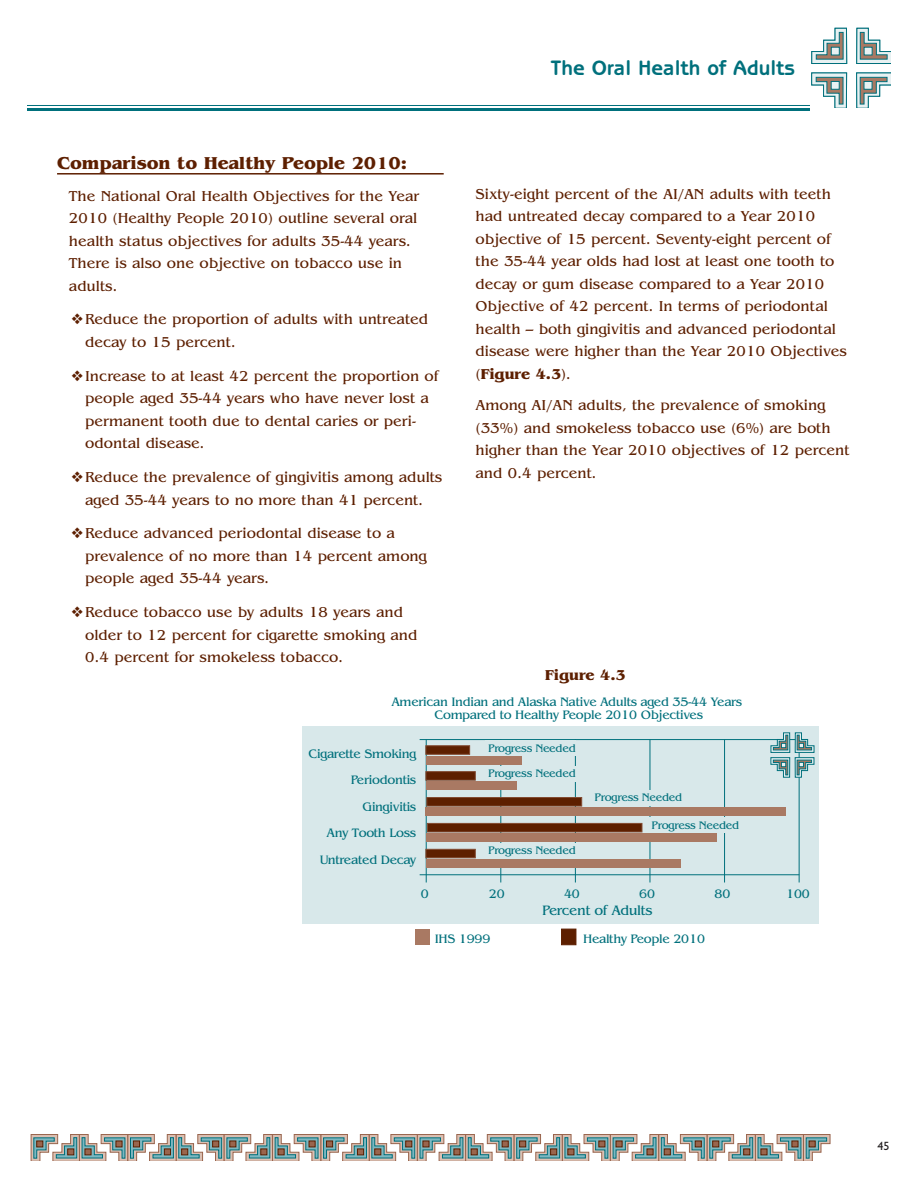
<style>
.page{position:relative;width:918px;height:1188px;background:#fff}
.page>*{position:absolute;margin:0;border:0;box-sizing:border-box;transform-origin:0 0}
.t1{font:700 21px "Benguiat Gothic";color:#00707c}
.t2{font:700 18px "Benguiat";color:#5d1f00}
.t3{font:15px/22.5px "Benguiat";color:#5d1f00}
.t4{font:700 15px "Benguiat";color:#5d1f00}
.t5{font:14.25px "Benguiat";letter-spacing:-.025em;color:#00707c}
.t6{font:12.9px/26.5px "Benguiat";letter-spacing:-.025em;color:#00707c;text-align:center}
.t7{font:12px "Gill Sans";color:#231f20}
.t8{font:11.4px "Benguiat";letter-spacing:-.025em;color:#00707c}
.s1{font-weight:700}
</style>
<div class="page">
<hr style="left:27px;top:108px;width:783px;height:3px;background:#00707c">
<hr style="left:27px;top:105px;width:783px;height:1px;background:#00707c">
<svg style="left:31px;top:1134px;width:799px;height:27px"></svg>
<hr style="left:57px;top:173px;width:387px;height:2px;background:#5d1f00">
<svg style="left:811px;top:28px;width:36px;height:36px"></svg>
<div style="left:831px;top:47px;width:9px;height:8px;background:#e8f1f2;border:1px solid #00707c"></div>
<svg style="left:856px;top:28px;width:35px;height:36px"></svg>
<div style="left:864px;top:47px;width:8px;height:8px;background:#e8f1f2"></div>
<svg style="left:811px;top:73px;width:36px;height:35px"></svg>
<div style="left:831px;top:81px;width:8px;height:8px;background:#e8f1f2;border:1px solid #00707c"></div>
<svg style="left:856px;top:73px;width:35px;height:35px"></svg>
<div style="left:864px;top:81px;width:8px;height:8px;background:#e8f1f2;border:1px solid #00707c"></div>
<div style="left:302px;top:726px;width:517px;height:198px;background:#d8e8ea"></div>
<hr style="left:420px;top:874px;width:379px;height:1px;background:#00707c">
<hr style="left:420px;top:739px;width:379px;height:1px;background:#00707c">
<hr style="left:426px;top:740px;width:1px;height:142px;background:#00707c">
<hr style="left:500px;top:740px;width:1px;height:142px;background:#00707c">
<hr style="left:575px;top:740px;width:1px;height:142px;background:#00707c">
<div style="left:486px;top:741px;width:90px;height:15px;background:#d8e8ea"></div>
<hr style="left:650px;top:740px;width:1px;height:142px;background:#00707c">
<hr style="left:724px;top:740px;width:1px;height:142px;background:#00707c">
<hr style="left:799px;top:740px;width:1px;height:142px;background:#00707c">
<div style="left:486px;top:766px;width:90px;height:15px;background:#d8e8ea"></div>
<div style="left:591px;top:790px;width:90px;height:15px;background:#d8e8ea"></div>
<div style="left:648px;top:817px;width:90px;height:16px;background:#d8e8ea"></div>
<div style="left:488px;top:843px;width:90px;height:15px;background:#d8e8ea"></div>
<div style="left:415px;top:929px;width:14px;height:16px;background:#a97963"></div>
<div style="left:561px;top:929px;width:15px;height:16px;background:#5d1f00;border:1px solid #5d1f00"></div>
<svg style="left:771px;top:733px;width:43px;height:44px"></svg>
<div style="left:425px;top:745px;width:45px;height:10px;background:#5d1f00;border:1px solid #824a31"></div>
<div style="left:426px;top:756px;width:96px;height:8px;background:#a97963"></div>
<div style="left:425px;top:771px;width:51px;height:10px;background:#5d1f00;border:1px solid #824a31"></div>
<div style="left:426px;top:782px;width:90px;height:8px;background:#a97963"></div>
<div style="left:426px;top:797px;width:156px;height:10px;background:#5d1f00;border:1px solid #824a31"></div>
<div style="left:426px;top:808px;width:360px;height:8px;background:#a97963"></div>
<div style="left:427px;top:823px;width:215px;height:9px;background:#5d1f00;border:1px solid #824a31"></div>
<div style="left:426px;top:833px;width:291px;height:9px;background:#a97963"></div>
<div style="left:425px;top:849px;width:51px;height:9px;background:#5d1f00;border:1px solid #824a31"></div>
<div style="left:426px;top:859px;width:255px;height:9px;background:#a97963"></div>
<p class="t2" style="left:57px;top:156px;width:351px">Comparison to Healthy People 2010:</p>
<p class="t3" style="left:69px;top:186px;width:352px">The National Oral Health Objectives for the Year 2010 (Healthy People 2010) outline several oral health status objectives for adults 35-44 years.<br>There is also one objective on tobacco use in adults.</p>
<p class="t3" style="left:85px;top:310px;width:345px;text-indent:-14px">❖Reduce the proportion of adults with untreated decay to 15 percent.</p>
<p class="t3" style="left:85px;top:366px;width:355px;text-indent:-14px">❖Increase to at least 42 percent the proportion of people aged 35-44 years who have never lost a permanent tooth due to dental caries or peri&shy;odontal disease.</p>
<p class="t3" style="left:72px;top:467px;width:372px;text-align:center">❖Reduce the prevalence of gingivitis among adults aged 35-44 years to no more than 41 percent.</p>
<p class="t3" style="left:85px;top:524px;width:343px;text-indent:-14px">❖Reduce advanced periodontal disease to a prevalence of no more than 14 percent among people aged 35-44 years.</p>
<p class="t3" style="left:85px;top:603px;width:334px;text-indent:-14px">❖Reduce tobacco use by adults 18 years and older to 12 percent for cigarette smoking and<br>0.4 percent for smokeless tobacco.</p>
<h1 class="t1" style="left:551px;top:60px;width:246px">The Oral Health of Adults</h1>
<p class="t3" style="left:476px;top:184px;width:373px">Sixty-eight percent of the AI/AN adults with teeth had untreated decay compared to a Year 2010 objective of 15 percent. Seventy-eight percent of the 35-44 year olds had lost at least one tooth to decay or gum disease compared to a Year 2010<br>Objective of 42 percent. In terms of periodontal health – both gingivitis and advanced periodontal disease were higher than the Year 2010 Objectives (<span class="s1">Figure 4.3</span>).</p>
<p class="t3" style="left:476px;top:396px;width:376px">Among AI/AN adults, the prevalence of smoking (33%) and smokeless tobacco use (6%) are both higher than the Year 2010 objectives of 12 percent and 0.4 percent.</p>
<p class="t4" style="left:545px;top:669px;width:82px">Figure 4.3</p>
<p class="t6" style="left:391px;top:696px;width:352px;line-height:13.2px">American Indian and Alaska Native Adults aged 35-44 Years<br>Compared to Healthy People 2010 Objectives</p>
<p class="t6" style="left:309px;top:741px;width:109px;text-align:right">Cigarette Smoking<br>Periodontis<br>Gingivitis<br>Any Tooth Loss<br>Untreated Decay</p>
<p class="t8" style="left:488px;top:744px;width:89px">Progress Needed</p>
<p class="t8" style="left:488px;top:769px;width:89px">Progress Needed</p>
<p class="t8" style="left:488px;top:846px;width:89px">Progress Needed</p>
<p class="t8" style="left:595px;top:793px;width:89px">Progress Needed</p>
<p class="t8" style="left:652px;top:821px;width:89px">Progress Needed</p>
<p class="t6" style="left:421px;top:882px;width:10px">0</p>
<p class="t6" style="left:489px;top:882px;width:18px">20</p>
<p class="t6" style="left:564px;top:882px;width:18px">40</p>
<p class="t6" style="left:639px;top:882px;width:18px">60</p>
<p class="t6" style="left:714px;top:882px;width:18px">80</p>
<p class="t6" style="left:786px;top:882px;width:25px">100</p>
<p class="t5" style="left:542px;top:905px;width:112px">Percent of Adults</p>
<p class="t6" style="left:435px;top:927px;width:57px">IHS 1999</p>
<p class="t6" style="left:583px;top:927px;width:124px">Healthy People 2010</p>
<p class="t7" style="left:877px;top:1142px;width:13px">45</p>
</div>
